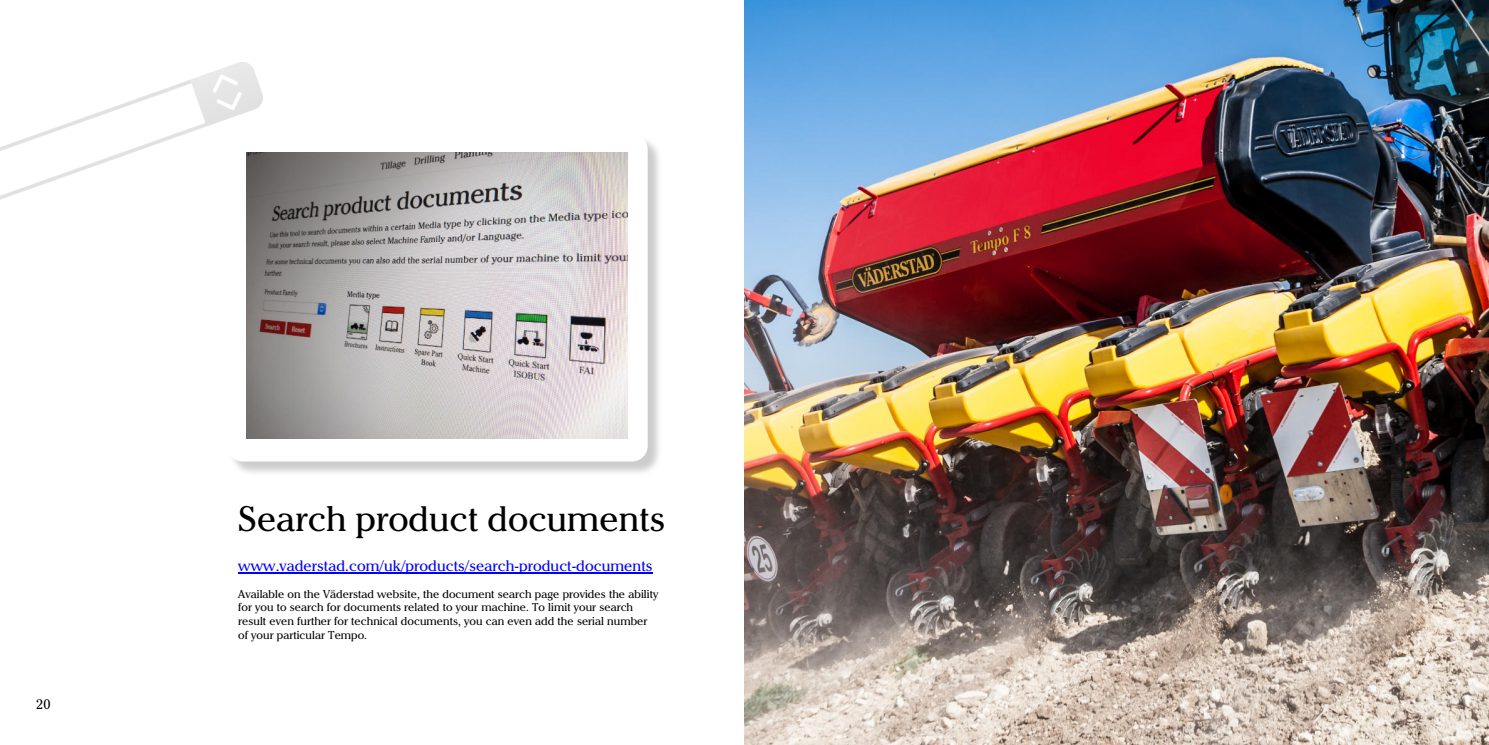
<style>
.page{position:relative;width:1489px;height:745px;background:#fff}
.page>*{position:absolute;margin:0;border:0;box-sizing:border-box;transform-origin:0 0}
.t1{font:35px "Cheltenham IT Cby BT";color:#000}
.t2{font:15px "Cheltenham IT Cby BT";color:#00f}
.t3{font:13.75px "Cheltenham IT Cby BT";color:#000}
.t4{font:11.25px/13.8px "Cheltenham IT Cby BT";color:#000}
</style>
<div class="page">
<img style="left:0;top:62px;width:262px;height:137px">
<hr style="left:238px;top:572px;width:414px;height:1px;background:#00f">
<img style="left:229px;top:135px;width:430px;height:338px">
<div style="left:227px;top:134px;width:420px;height:327px;background:#fff;border-radius:16px"></div>
<img style="left:247px;top:153px;width:380px;height:285px">
<img style="left:744px;top:0;width:744px;height:744px">
<p class="t3" style="left:36px;top:697px;width:16px">20</p>
<h1 class="t1" style="left:238px;top:504px;width:428px">Search product documents</h1>
<h2 class="t2" style="left:238px;top:559px;width:416px">www.vaderstad.com/uk/products/search-product-documents</h2>
<p class="t4" style="left:238px;top:587px;width:421px">Available on the Väderstad website, the document search page provides the ability for you to search for documents related to your machine. To limit your search result even further for technical documents, you can even add the serial number of your particular Tempo.</p>
</div>
